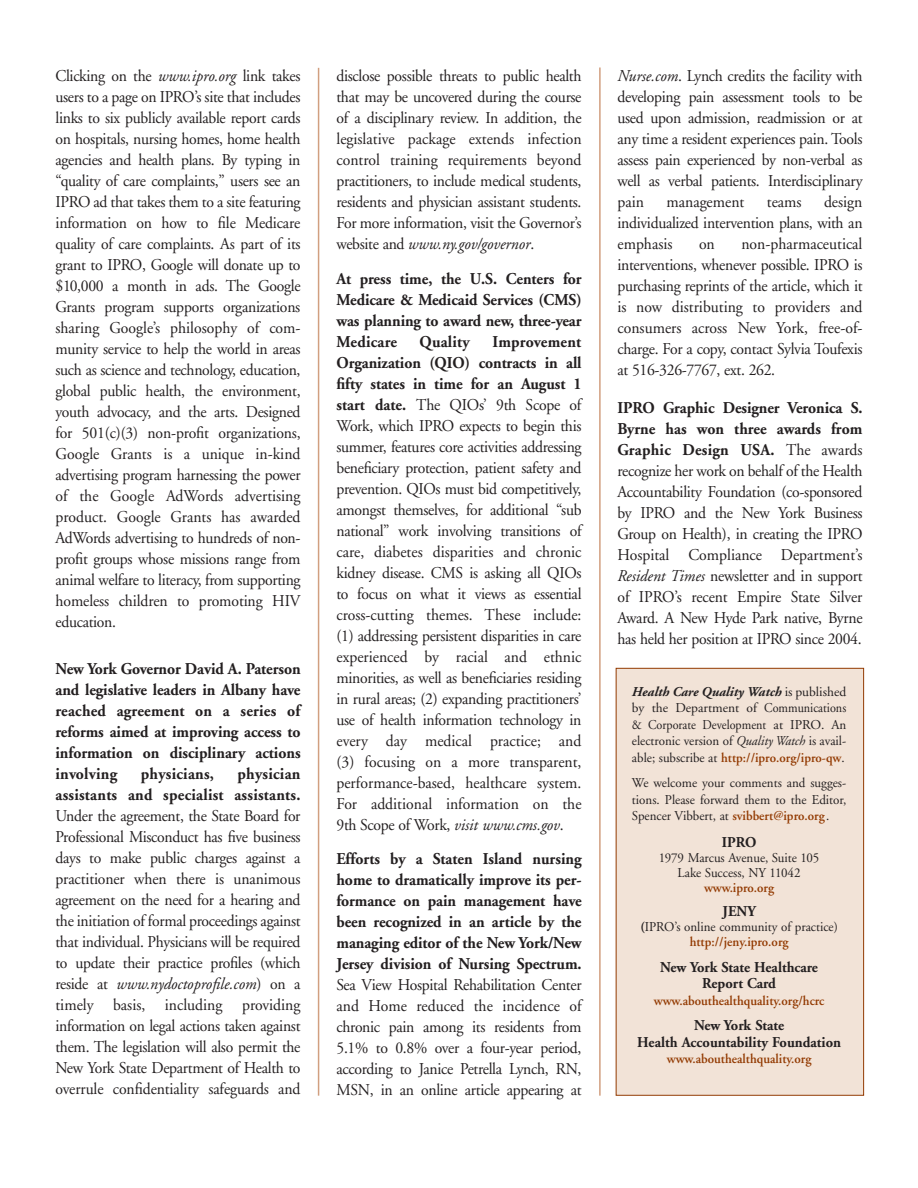
<style>
.page{position:relative;width:918px;height:1188px;background:#fff}
.page>*{position:absolute;margin:0;border:0;box-sizing:border-box;transform-origin:0 0}
.t1{font:16.5px/21px "Adobe Garamond";letter-spacing:-.02em;color:#231f20;text-align:justify;scale:.95 1}
.t2{font:700 16.5px/21px "Adobe Garamond";color:#231f20;text-align:justify;scale:.95 1}
.t3{font:16.5px "Adobe Garamond";color:#231f20;scale:.95 1}
.t4{font:700 15px/16.5px "Adobe Garamond";color:#231f20;text-align:center;scale:.96 1}
.t5{font:13.5px/16.5px "Adobe Garamond";color:#231f20;text-align:center;scale:.96 1}
.t6{font:13.5px/16.5px "Adobe Garamond";color:#231f20;text-align:justify}
.t7{font:600 13.5px "Adobe Garamond";color:#933b03;scale:.96 1}
.s1{font-style:italic}
.s2{font-weight:700}
.s3{font-weight:700;font-style:italic}
.s4{font-weight:600;color:#933b03}
</style>
<div class="page">
<div style="left:616px;top:668px;width:248px;height:427px;background:#f2e3d7"></div>
<div style="left:616px;top:668px;width:248px;height:428px;border:1px solid #933b03"></div>
<hr style="left:318px;top:68px;width:1px;height:1028px;background:#d19f80">
<hr style="left:599px;top:67px;width:2px;height:1029px;background:#d19f80">
<p class="t1" style="left:56px;top:67px;width:260px">Clicking on the <span class="s1">www.ipro.org</span> link takes users to a page on IPRO’s site that includes links to six publicly available report cards on hospitals, nursing homes, home health agencies and health plans. By typing in “quality of care complaints,” users see an IPRO ad that takes them to a site featuring information on how to file Medicare quality of care complaints. As part of its grant to IPRO, Google will donate up to $10,000 a month in ads. The Google Grants program supports organizations sharing Google’s philosophy of com&shy;munity service to help the world in areas such as science and technology, education, global public health, the environment, youth advocacy, and the arts. Designed for 501(c)(3) non-profit organizations, Google Grants is a unique in-kind advertising program harnessing the power of the Google AdWords advertising product. Google Grants has awarded AdWords advertising to hundreds of non&shy;profit groups whose missions range from animal welfare to literacy, from supporting homeless children to promoting HIV education.</p>
<p class="t2" style="left:55px;top:659px;width:260px">New York Governor David A. Paterson and legislative leaders in Albany have reached agreement on a series of reforms aimed at improving access to information on disciplinary actions involving</p>
<p class="t2" style="left:55px;top:764px;width:259px;text-align:right">physician<br>assistants and specialist assistants.</p>
<p class="t1" style="left:55px;top:806px;width:260px">Under the agreement, the State Board for Professional Misconduct has five business days to make public charges against a practitioner when there is unanimous agreement on the need for a hearing and the initiation of formal proceedings against that individual. Physicians will be required to update their practice profiles (which reside at <span class="s1">www.nydoctoprofile.com</span>) on a timely basis, including providing information on legal actions taken against them. The legislation will also permit the New York State Department of Health to overrule confidentiality safeguards and</p>
<p class="t2" style="left:141px;top:764px;width:79px">physicians,</p>
<p class="t1" style="left:336px;top:67px;width:259px">disclose possible threats to public health that may be uncovered during the course of a disciplinary review. In addition, the legislative package extends infection control training requirements beyond practitioners, to include medical students, residents and physician assistant students.<br>For more information, visit the Governor’s website and <span class="s1">www.ny.gov/governor</span>.</p>
<p class="t2" style="left:336px;top:269px;width:260px">At press time, the U.S. Centers for Medicare &amp; Medicaid Services (CMS) was planning to award new, three-year Medicare</p>
<p class="t2" style="left:420px;top:332px;width:55px">Quality</p>
<p class="t1" style="left:336px;top:332px;width:260px;text-indent:156px"><span class="s2">Improvement Organization (QIO) contracts in all fifty states in time for an August 1 start date.</span> The QIOs’ 9th Scope of Work, which IPRO expects to begin this summer, features core activities addressing beneficiary protection, patient safety and prevention. QIOs must bid competitively, amongst themselves, for additional “sub national” work involving transitions of care, diabetes disparities and chronic kidney disease. CMS is asking all QIOs to focus on what it views as essential cross-cutting themes. These include: (1) addressing persistent disparities in care experienced by racial and ethnic minorities, as well as beneficiaries residing in rural areas; (2) expanding practitioners’ use of health information technology in every day medical practice; and (3) focusing on a more transparent, performance-based, healthcare system.<br>For additional information on the 9th Scope of Work, <span class="s1">visit www.cms.gov</span>.</p>
<p class="t2" style="left:336px;top:850px;width:260px">Efforts by a Staten Island nursing home to dramatically improve its per&shy;formance on pain management have been recognized in an article by the managing editor of the New York/New Jersey division of Nursing Spectrum.</p>
<p class="t1" style="left:336px;top:976px;width:259px">Sea View Hospital Rehabilitation Center and Home reduced the incidence of chronic pain among its residents from 5.1% to 0.8% over a four-year period, according to Janice Petrella Lynch, RN, MSN, in an online article appearing at</p>
<p class="t1" style="left:618px;top:67px;width:259px"><span class="s1">Nurse.com</span>. Lynch credits the facility with developing pain assessment tools to be used upon admission, readmission or at any time a resident experiences pain. Tools assess pain experienced by non-verbal as well as verbal patients. Interdisciplinary pain</p>
<p class="t1" style="left:618px;top:193px;width:259px;text-indent:207px">design individualized intervention plans, with an emphasis</p>
<p class="t3" style="left:666px;top:195px;width:84px">management</p>
<p class="t1" style="left:767px;top:193px;width:38px">teams</p>
<p class="t1" style="left:618px;top:235px;width:260px;text-indent:124px">non-pharmaceutical interventions, whenever possible. IPRO is purchasing reprints of the article, which it is now distributing to providers and consumers across New York, free-of&shy;charge. For a copy, contact Sylvia Toufexis at 516-326-7767, ext. 262.</p>
<p class="t1" style="left:618px;top:398px;width:260px"><span class="s2">IPRO Graphic Designer Veronica S.<br>Byrne has won three awards from Graphic Design USA.</span> The awards recognize her work on behalf of the Health Accountability Foundation (co-sponsored by IPRO and the New York Business Group on Health), in creating the IPRO Hospital Compliance Department’s <span class="s1">Resident Times</span> newsletter and in support of IPRO’s recent Empire State Silver Award. A New Hyde Park native, Byrne has held her position at IPRO since 2004.</p>
<p class="t6" style="left:632px;top:684px;width:216px"><span class="s3">Health Care Quality Watch</span> is published by the Department of Communications &amp; Corporate Development at IPRO. An electronic version of <span class="s1">Quality Watch</span> is avail&shy;able; subscribe at <span class="s4">http://ipro.org/ipro-qw</span>.</p>
<p class="t5" style="left:632px;top:776px;width:225px;text-align:justify">We welcome your comments and sugges&shy;tions. Please forward them to the Editor, Spencer Vibbert, at <span class="s4">svibbert@ipro.org</span>.</p>
<p class="t4" style="left:722px;top:836px;width:37px">IPRO</p>
<p class="t5" style="left:659px;top:852px;width:169px;line-height:15px">1979 Marcus Avenue, Suite 105<br>Lake Success, NY 11042</p>
<p class="t7" style="left:704px;top:883px;width:75px">www.ipro.org</p>
<p class="t4" style="left:723px;top:905px;width:36px">JENY</p>
<p class="t5" style="left:640px;top:921px;width:207px;line-height:15px"><span class="s2">(</span>IPRO’s online community of practice) <span class="s4">http://jeny.ipro.org</span></p>
<p class="t4" style="left:660px;top:960px;width:166px">New York State Healthcare<br>Report Card</p>
<p class="t7" style="left:654px;top:995px;width:179px">www.abouthealthquality.org/hcrc</p>
<p class="t4" style="left:637px;top:1019px;width:214px">New York State<br>Health Accountability Foundation</p>
<p class="t7" style="left:667px;top:1054px;width:152px">www.abouthealthquality.org</p>
<p class="t1" style="left:699px;top:235px;width:18px">on</p>
</div>
